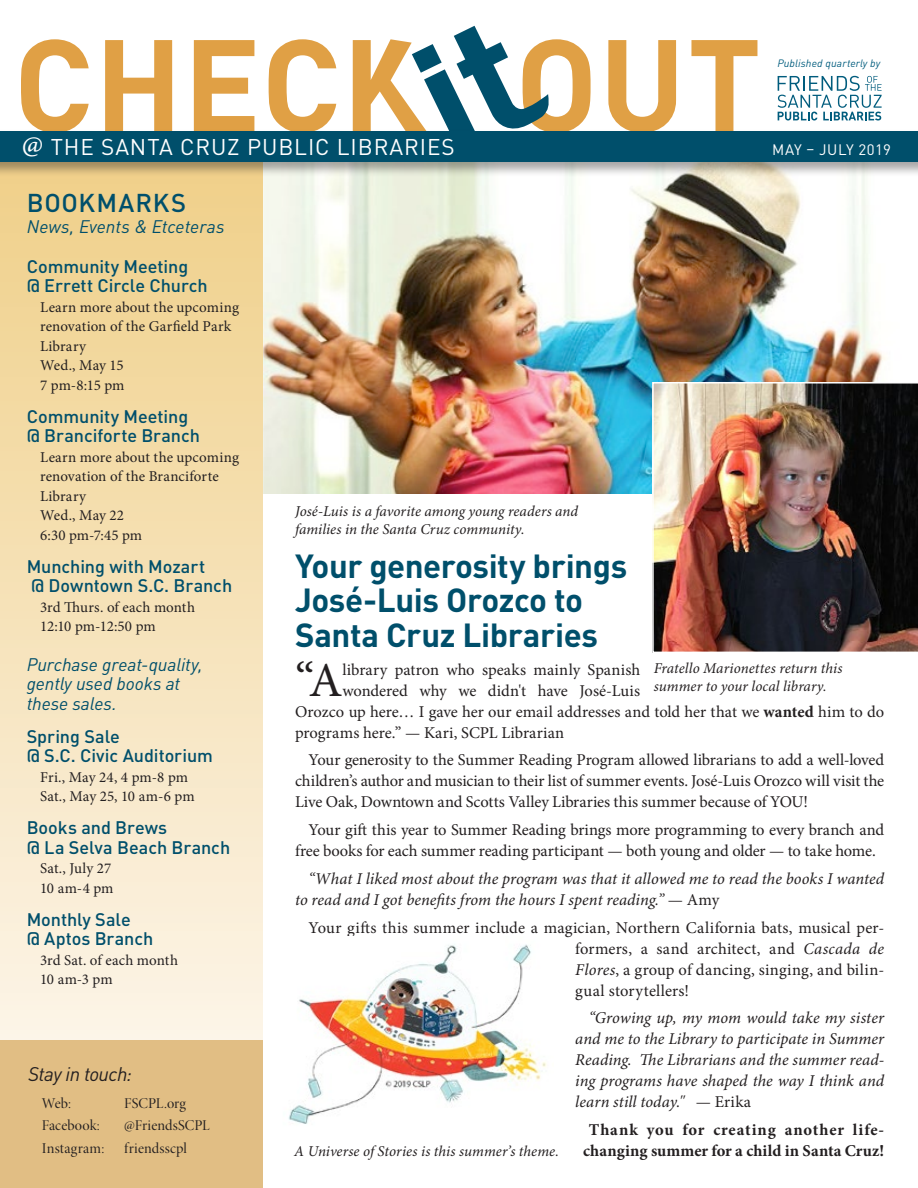
<style>
.page{position:relative;width:918px;height:1188px;background:#fff}
.page>*{position:absolute;margin:0;border:0;box-sizing:border-box;transform-origin:0 0}
.t1{font:48.75px "Minion Pro";color:#231f20}
.t2{font:700 33px/34.5px "DINOT";letter-spacing:-.015em;color:#004f6b}
.t3{font:500 25.5px "DINOT";letter-spacing:.035em;color:#004f6b}
.t4{font:22.5px "DINOT";letter-spacing:.04em;color:#fff}
.t5{font:italic 19.5px "DINOT";letter-spacing:-.03em;color:#231f20}
.t6{font:500 18px/19.5px "DINOT";letter-spacing:-.005em;color:#004f6b}
.t7{font:italic 18px/19.5px "DINOT";letter-spacing:-.005em;color:#004f6b}
.t8{font:16.5px/21px "Minion Pro";color:#231f20;text-align:justify}
.t9{font:italic 16.5px/21px "Minion Pro";color:#231f20}
.t10{font:700 16.5px/21px "Minion Pro";letter-spacing:.02em;color:#231f20;text-align:center}
.t11{font:15px/19.5px "Minion Pro";letter-spacing:.005em;color:#231f20}
.t12{font:italic 15px/18px "Minion Pro";letter-spacing:.005em;color:#231f20}
.t13{font:15px "Minion Pro Disp";letter-spacing:.01em;color:#231f20}
.t14{font:15px "DINOT";letter-spacing:.03em;color:#fff}
.t15{font:italic 10.65px "DINOT";letter-spacing:.01em;color:#005c7d}
.s1{font-family:"Minion Pro";font-size:28.5px}
.s2{font-weight:700}
.s3{font-style:normal}
.s4{font-style:italic}
</style>
<div class="page">
<svg style="left:778px;top:76px;width:104px;height:45px"></svg>
<svg style="left:21px;top:26px;width:736px;height:103px"></svg>
<svg style="left:0;top:177px;width:263px;height:1011px;background:#f5e2b8"></svg>
<div style="left:0;top:1040px;width:262px;height:148px;background:#e1be84"></div>
<img style="left:263px;top:177px;width:623px;height:317px">
<img style="left:652px;top:382px;width:266px;height:271px">
<img style="left:288px;top:944px;width:259px;height:180px">
<div style="left:0;top:129px;width:918px;height:48px;background:#231f20;opacity:.4"></div>
<div style="left:0;top:131px;width:918px;height:31px;background:#004f6b"></div>
<p class="t15" style="left:778px;top:57px;width:104px">Published quarterly by</p>
<h3 class="t4" style="left:22px;top:133px;width:434px"><span class="s1">@</span> THE SANTA CRUZ PUBLIC LIBRARIES</h3>
<p class="t14" style="left:772px;top:141px;width:120px">MAY – JULY 2019</p>
<h3 class="t3" style="left:27px;top:186px;width:161px">BOOKMARKS</h3>
<p class="t7" style="left:27px;top:216px;width:199px">News, Events &amp; Etceteras</p>
<p class="t6" style="left:27px;top:256px;width:183px">Community Meeting<br>@ Errett Circle Church</p>
<p class="t11" style="left:40px;top:297px;width:200px">Learn more about the upcoming renovation of the Garfield Park<br>Library<br>Wed., May 15<br>7 pm-8:15 pm</p>
<p class="t6" style="left:27px;top:406px;width:175px">Community Meeting @ Branciforte Branch</p>
<p class="t11" style="left:40px;top:447px;width:200px">Learn more about the upcoming renovation of the Branciforte<br>Library<br>Wed., May 22<br>6:30 pm-7:45 pm</p>
<p class="t6" style="left:27px;top:556px;width:207px">Munching with Mozart<br>@ Downtown S.C. Branch</p>
<p class="t11" style="left:40px;top:597px;width:156px">3rd Thurs. of each month<br>12:10 pm-12:50 pm</p>
<p class="t7" style="left:27px;top:654px;width:177px">Purchase great-quality, gently used books at these sales.</p>
<p class="t6" style="left:27px;top:726px;width:188px">Spring Sale<br>@ S.C. Civic Auditorium</p>
<p class="t11" style="left:40px;top:767px;width:156px">Fri., May 24, 4 pm-8 pm<br>Sat., May 25, 10 am-6 pm</p>
<p class="t6" style="left:27px;top:818px;width:205px">Books and Brews<br>@ La Selva Beach Branch</p>
<p class="t11" style="left:40px;top:859px;width:75px">Sat., July 27<br>10 am-4 pm</p>
<p class="t6" style="left:27px;top:909px;width:128px">Monthly Sale<br>@ Aptos Branch</p>
<p class="t11" style="left:40px;top:950px;width:139px">3rd Sat. of each month<br>10 am-3 pm</p>
<p class="t5" style="left:28px;top:1062px;width:105px">Stay in touch:</p>
<p class="t13" style="left:42px;top:1094px;width:31px">Web:</p>
<p class="t13" style="left:124px;top:1094px;width:63px">FSCPL.org</p>
<p class="t13" style="left:42px;top:1116px;width:60px">Facebook:</p>
<p class="t13" style="left:124px;top:1116px;width:87px">@FriendsSCPL</p>
<p class="t13" style="left:42px;top:1139px;width:64px">Instagram:</p>
<p class="t13" style="left:124px;top:1139px;width:64px">friendsscpl</p>
<p class="t12" style="left:295px;top:503px;width:285px">José-Luis is a favorite among young readers and families in the Santa Cruz community.</p>
<h2 class="t2" style="left:295px;top:548px;width:334px">Your generosity brings<br>José-Luis Orozco to<br>Santa Cruz Libraries</h2>
<h1 class="t1" style="left:295px;top:647px;width:49px">“A</h1>
<p class="t8" style="left:342px;top:659px;width:299px">library patron who speaks mainly Spanish</p>
<p class="t12" style="left:654px;top:660px;width:190px">Fratello Marionettes return this summer to your local library.</p>
<p class="t8" style="left:342px;top:680px;width:299px">wondered why we didn't have José-Luis</p>
<p class="t8" style="left:295px;top:701px;width:591px">Orozco up here… I gave her our email addresses and told her that we <span class="s2">wanted</span> him to do</p>
<p class="t8" style="left:295px;top:722px;width:271px">programs here.” — Kari, SCPL Librarian</p>
<p class="t8" style="left:295px;top:750px;width:591px;text-indent:13px">Your generosity to the Summer Reading Program allowed librarians to add a well-loved children’s author and musician to their list of summer events. José-Luis Orozco will visit the Live Oak, Downtown and Scotts Valley Libraries this summer because of YOU!</p>
<p class="t8" style="left:295px;top:819px;width:591px;text-indent:13px">Your gift this year to Summer Reading brings more programming to every branch and free books for each summer reading participant — both young and older — to take home.</p>
<p class="t9" style="left:295px;top:869px;width:591px;text-indent:13px">“What I liked most about the program was that it allowed me to read the books I wanted to read and I got benefits from the hours I spent reading.” <span class="s3">— Amy</span></p>
<p class="t8" style="left:575px;top:917px;width:310px;text-indent:-267px">Your gifts this summer include a magician, Northern California bats, musical per&shy;formers, a sand architect, and <span class="s4">Cascada de Flores</span>, a group of dancing, singing, and bilin&shy;gual storytellers!</p>
<p class="t9" style="left:575px;top:1008px;width:310px;text-align:justify;text-indent:13px">“Growing up, my mom would take my sister and me to the Library to participate in Summer Reading. The Librarians and the summer read&shy;ing programs have shaped the way I think and learn still today." <span class="s3">— Erika</span></p>
<p class="t10" style="left:583px;top:1119px;width:302px">Thank you for creating another life&shy;changing summer for a child in Santa Cruz!</p>
<p class="t12" style="left:294px;top:1142px;width:266px">A Universe of Stories is this summer’s theme.</p>
</div>
